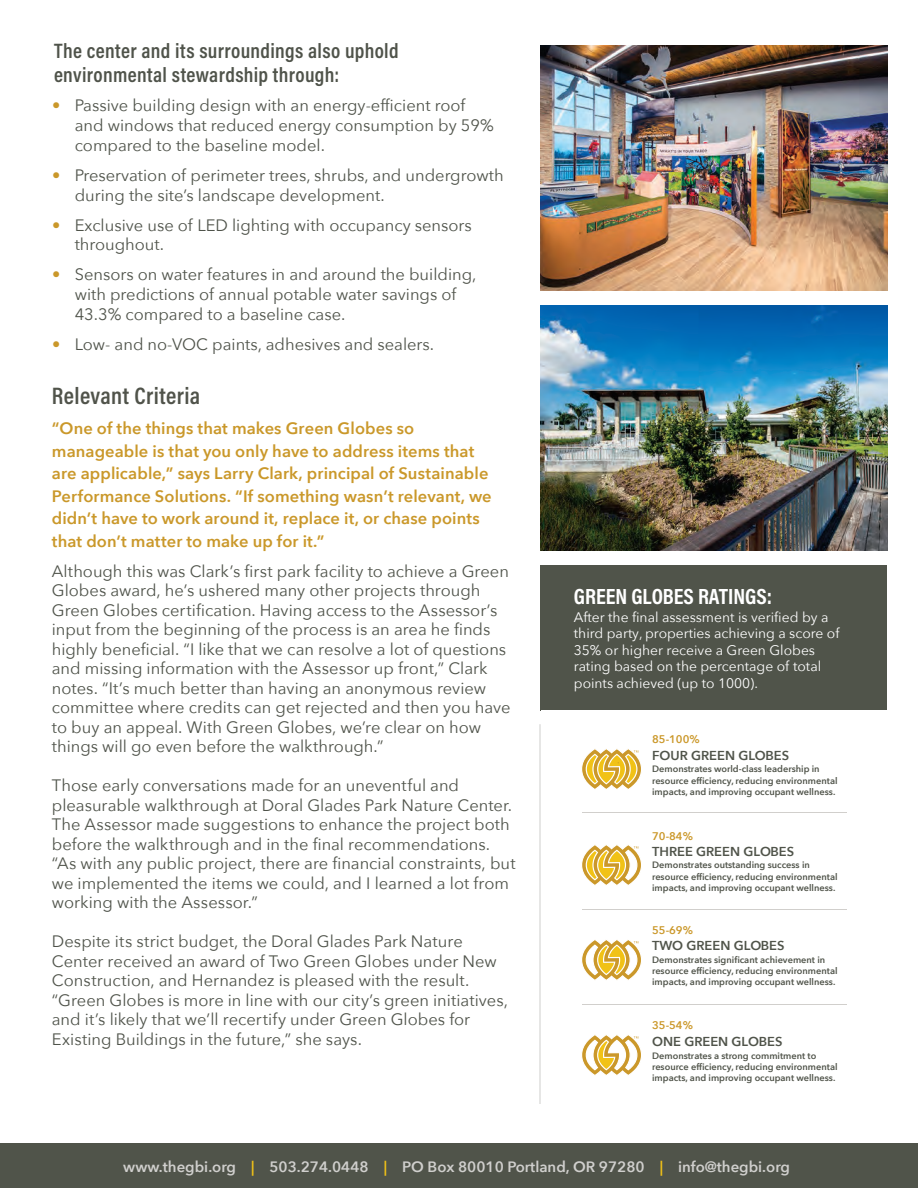
<style>
.page{position:relative;width:918px;height:1188px;background:#fff}
.page>*{position:absolute;margin:0;border:0;box-sizing:border-box;transform-origin:0 0}
.t1{font:600 24px "Acumin Pro Cond";letter-spacing:.015em;color:#50534a}
.t2{font:700 22.2px "Acumin Pro Cond";color:#fff}
.t3{font:600 21px/24px "Acumin Pro Cond";letter-spacing:.015em;color:#4f534a}
.t4{font:16.5px/19.5px "Avenir Next";color:#4f534a}
.t5{font:600 16.5px/22.5px "Avenir Next";letter-spacing:.005em;color:#ca982a}
.t6{font:600 15px "Avenir Next";color:#d0cfcd}
.t7{font:13.8px/16.6px "Avenir Next";color:#fff}
.t8{font:600 12.9px "Avenir Next";color:#50544a}
.t9{font:600 11.1px "Avenir Next";color:#cb982a}
.t10{font:600 9.3px/11.1px "Avenir Next";color:#50544a}
.s1{font-weight:700;color:#ca982a}
.s2{color:#f3c317}
</style>
<div class="page">
<img style="left:540px;top:46px;width:347px;height:245px">
<img style="left:540px;top:306px;width:347px;height:245px">
<div style="left:540px;top:565px;width:347px;height:145px;background:#50544a"></div>
<svg style="left:582px;top:1035px;width:59px;height:40px"></svg>
<svg style="left:582px;top:940px;width:59px;height:40px"></svg>
<svg style="left:582px;top:845px;width:59px;height:40px"></svg>
<svg style="left:582px;top:749px;width:59px;height:40px"></svg>
<hr style="left:582px;top:813px;width:264px;height:1px;background:#d1cfcc">
<hr style="left:582px;top:910px;width:264px;height:1px;background:#d1cfcc">
<hr style="left:582px;top:1004px;width:264px;height:1px;background:#d1cfcc">
<div style="left:0;top:1143px;width:918px;height:45px;background:#50544a"></div>
<hr style="left:540px;top:724px;width:1px;height:380px;background:#cececd">
<p class="t3" style="left:54px;top:38px;width:346px">The center and its surroundings also uphold environmental stewardship through:</p>
<p class="t4" style="left:75px;top:95px;width:421px;text-indent:-23px"><span class="s1">•</span> Passive building design with an energy-efficient roof and windows that reduced energy consumption by 59% compared to the baseline model.</p>
<p class="t4" style="left:75px;top:164px;width:430px;text-indent:-23px"><span class="s1">•</span> Preservation of perimeter trees, shrubs, and undergrowth during the site’s landscape development.</p>
<p class="t4" style="left:75px;top:214px;width:399px;text-indent:-23px"><span class="s1">•</span> Exclusive use of LED lighting with occupancy sensors throughout.</p>
<p class="t4" style="left:75px;top:264px;width:403px;text-indent:-23px"><span class="s1">•</span> Sensors on water features in and around the building, with predictions of annual potable water savings of<br>43.3% compared to a baseline case.</p>
<p class="t4" style="left:52px;top:334px;width:384px"><span class="s1">•</span> Low- and no-VOC paints, adhesives and sealers.</p>
<h1 class="t1" style="left:52px;top:380px;width:150px">Relevant Criteria</h1>
<p class="t5" style="left:52px;top:417px;width:441px">“One of the things that makes Green Globes so manageable is that you only have to address items that are applicable,” says Larry Clark, principal of Sustainable Performance Solutions. “If something wasn’t relevant, we didn’t have to work around it, replace it, or chase points that don’t matter to make up for it.”</p>
<p class="t4" style="left:52px;top:560px;width:460px">Although this was Clark’s first park facility to achieve a Green Globes award, he’s ushered many other projects through Green Globes certification. Having access to the Assessor’s input from the beginning of the process is an area he finds highly beneficial. “I like that we can resolve a lot of questions and missing information with the Assessor up front,” Clark notes. “It’s much better than having an anonymous review committee where credits can get rejected and then you have to buy an appeal. With Green Globes, we’re clear on how things will go even before the walkthrough.”</p>
<p class="t4" style="left:52px;top:775px;width:465px">Those early conversations made for an uneventful and pleasurable walkthrough at Doral Glades Park Nature Center.<br>The Assessor made suggestions to enhance the project both before the walkthrough and in the final recommendations. “As with any public project, there are financial constraints, but we implemented the items we could, and I learned a lot from working with the Assessor.”</p>
<p class="t4" style="left:52px;top:931px;width:458px">Despite its strict budget, the Doral Glades Park Nature Center received an award of Two Green Globes under New Construction, and Hernandez is pleased with the result. “Green Globes is more in line with our city’s green initiatives, and it’s likely that we’ll recertify under Green Globes for Existing Buildings in the future,” she says.</p>
<h2 class="t2" style="left:574px;top:581px;width:200px">GREEN GLOBES RATINGS:</h2>
<p class="t7" style="left:574px;top:608px;width:267px">After the final assessment is verified by a third party, properties achieving a score of 35% or higher receive a Green Globes rating based on the percentage of total points achieved (up to 1000).</p>
<p class="t9" style="left:652px;top:730px;width:49px">85-100%</p>
<p class="t8" style="left:652px;top:744px;width:139px">FOUR GREEN GLOBES</p>
<p class="t10" style="left:652px;top:763px;width:187px">Demonstrates world-class leadership in resource efficiency, reducing environmental impacts, and improving occupant wellness.</p>
<p class="t9" style="left:652px;top:826px;width:42px">70-84%</p>
<p class="t8" style="left:652px;top:840px;width:144px">THREE GREEN GLOBES</p>
<p class="t10" style="left:652px;top:859px;width:187px">Demonstrates outstanding success in resource efficiency, reducing environmental impacts, and improving occupant wellness.</p>
<p class="t9" style="left:652px;top:921px;width:42px">55-69%</p>
<p class="t8" style="left:652px;top:935px;width:134px">TWO GREEN GLOBES</p>
<p class="t10" style="left:652px;top:954px;width:187px">Demonstrates significant achievement in resource efficiency, reducing environmental impacts, and improving occupant wellness.</p>
<p class="t9" style="left:652px;top:1016px;width:42px">35-54%</p>
<p class="t8" style="left:652px;top:1030px;width:132px">ONE GREEN GLOBES</p>
<p class="t10" style="left:652px;top:1050px;width:187px">Demonstrates a strong commitment to resource efficiency, reducing environmental impacts, and improving occupant wellness.</p>
<p class="t6" style="left:123px;top:1154px;width:668px">www.thegbi.org <span class="s2">|</span> 503.274.0448 <span class="s2">|</span> PO Box 80010 Portland, OR 97280 <span class="s2">|</span> info@thegbi.org</p>
</div>
